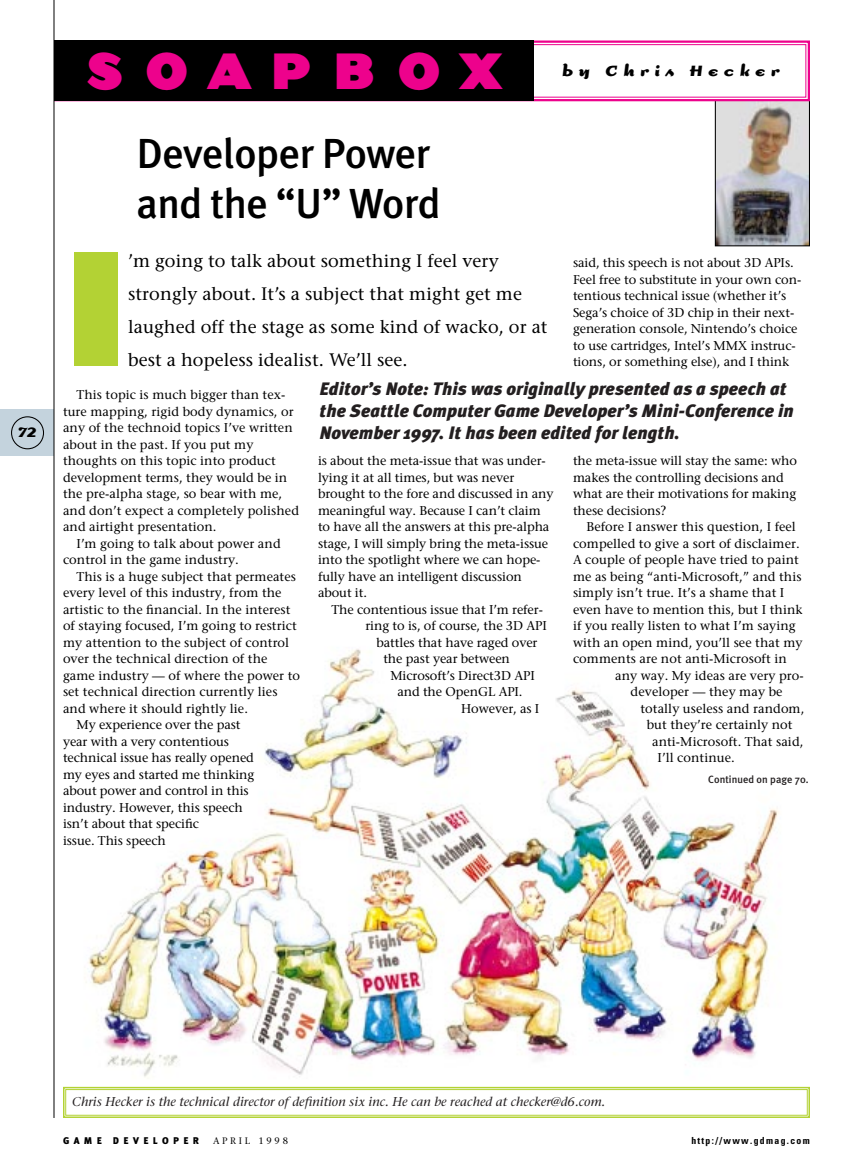
<style>
.page{position:relative;width:864px;height:1175px;background:#fff}
.page>*{position:absolute;margin:0;border:0;box-sizing:border-box;transform-origin:0 0}
.t1{font:900 153.45px "Dogma";color:#b3d234}
.t2{font:900 48px "Dogma";letter-spacing:.49em;color:#ed028c}
.t3{font:500 42px/49.5px "Meta Plus";letter-spacing:-.01em;color:#000}
.t4{font:18px/33px "Stone Serif";letter-spacing:.005em;color:#000}
.t5{font:italic 900 18px/21.6px "Meta Plus";letter-spacing:.005em;color:#231f20}
.t6{font:700 16.5px "Dogma Script";letter-spacing:.305em;color:#000}
.t7{font:700 15px "Dogma Script";color:#000}
.t8{font:12.75px/16.5px "Stone Serif";letter-spacing:.005em;color:#000}
.t9{font:italic 12.75px "Stone Serif";letter-spacing:.005em;color:#231f20}
.t10{font:500 10.5px "Meta Plus";letter-spacing:.005em;color:#231f20}
.t11{font:700 condensed 9.75px "Univers";letter-spacing:.135em;color:#000}
.t12{font:900 9.75px "Meta Plus";letter-spacing:.45em;color:#000}
.t13{font:9.3px "Stone Serif";letter-spacing:.295em;color:#000}
</style>
<div class="page">
<img style="left:717px;top:101px;width:91px;height:143px">
<div style="left:715px;top:96px;width:95px;height:150px;border:1px solid #000"></div>
<div style="left:0;top:410px;width:54px;height:46px;background:#c4d3dd"></div>
<div style="left:11px;top:416px;width:33px;height:33px;border:1px solid #000;border-radius:50%"></div>
<div style="left:54px;top:40px;width:756px;height:61px;background:#fff"></div>
<div style="left:54px;top:40px;width:756px;height:61px;border:2px solid #ed028c"></div>
<div style="left:58px;top:44px;width:748px;height:54px;border:1px solid #ed028c"></div>
<div style="left:54px;top:40px;width:480px;height:61px;background:#000"></div>
<hr style="left:54px;top:0;width:1px;height:1118px;background:#000">
<div style="left:63px;top:1086px;width:747px;height:32px;border:2px solid #b3d234"></div>
<div style="left:65px;top:1089px;width:743px;height:26px;border:1px solid #b3d234"></div>
<img style="left:86px;top:649px;width:693px;height:428px">
<div style="left:672px;top:773px;width:138px;height:15px;background:#fff"></div>
<p class="t7" style="left:17px;top:427px;width:21px">72</p>
<h2 class="t2" style="left:88px;top:54px;width:413px">SOAPBOX</h2>
<p class="t6" style="left:561px;top:64px;width:220px">by Chris Hecker</p>
<h3 class="t3" style="left:136px;top:134px;width:306px">Developer Power and the “U” Word</h3>
<h1 class="t1" style="left:63px;top:256px;width:67px">I</h1>
<h3 class="t4" style="left:128px;top:246px;width:421px">’m going to talk about something I feel very strongly about. It’s a subject that might get me laughed off the stage as some kind of wacko, or at best a hopeless idealist. We’ll see.</h3>
<p class="t8" style="left:573px;top:256px;width:230px">said, this speech is not about 3D APIs.<br>Feel free to substitute in your own con&shy;tentious technical issue (whether it’s Sega’s choice of 3D chip in their next&shy;generation console, Nintendo’s choice to use cartridges, Intel’s MMX instruc&shy;tions, or something else), and I think</p>
<p class="t8" style="left:63px;top:388px;width:238px;text-indent:13px">This topic is much bigger than tex&shy;ture mapping, rigid body dynamics, or any of the technoid topics I’ve written about in the past. If you put my thoughts on this topic into product development terms, they would be in the pre-alpha stage, so bear with me, and don’t expect a completely polished and airtight presentation.</p>
<p class="t8" style="left:63px;top:536px;width:219px;text-indent:13px">I’m going to talk about power and control in the game industry.</p>
<p class="t8" style="left:76px;top:569px;width:221px">This is a huge subject that permeates</p>
<p class="t8" style="left:63px;top:586px;width:220px">every level of this industry, from the</p>
<p class="t8" style="left:63px;top:602px;width:229px">artistic to the financial. In the interest</p>
<p class="t8" style="left:63px;top:619px;width:235px">of staying focused, I’m going to restrict</p>
<p class="t8" style="left:63px;top:635px;width:228px">my attention to the subject of control</p>
<p class="t8" style="left:63px;top:652px;width:206px">over the technical direction of the</p>
<p class="t8" style="left:63px;top:668px;width:239px">game industry — of where the power to</p>
<p class="t8" style="left:63px;top:685px;width:216px">set technical direction currently lies</p>
<p class="t8" style="left:63px;top:701px;width:187px">and where it should rightly lie.</p>
<p class="t8" style="left:76px;top:718px;width:166px">My experience over the past</p>
<p class="t8" style="left:63px;top:734px;width:168px">year with a very contentious</p>
<p class="t8" style="left:63px;top:751px;width:192px">technical issue has really opened</p>
<p class="t8" style="left:63px;top:767px;width:193px">my eyes and started me thinking</p>
<p class="t8" style="left:63px;top:784px;width:187px">about power and control in this</p>
<p class="t8" style="left:63px;top:800px;width:181px">industry. However, this speech</p>
<p class="t8" style="left:63px;top:817px;width:138px">isn’t about that specific</p>
<p class="t8" style="left:63px;top:833px;width:105px">issue. This speech</p>
<h3 class="t5" style="left:320px;top:380px;width:476px">Editor’s Note: This was originally presented as a speech at the Seattle Computer Game Developer’s Mini-Conference in<br>November 1997. It has been edited for length.</h3>
<p class="t8" style="left:318px;top:454px;width:237px">is about the meta-issue that was under&shy;lying it at all times, but was never brought to the fore and discussed in any meaningful way. Because I can’t claim to have all the answers at this pre-alpha stage, I will simply bring the meta-issue into the spotlight where we can hope&shy;fully have an intelligent discussion about it.</p>
<p class="t8" style="left:332px;top:602px;width:213px">The contentious issue that I’m refer-</p>
<p class="t8" style="left:365px;top:619px;width:183px">ring to is, of course, the 3D API</p>
<p class="t8" style="left:376px;top:635px;width:163px">battles that have raged over</p>
<p class="t8" style="left:383px;top:652px;width:128px">the past year between</p>
<p class="t8" style="left:390px;top:668px;width:146px">Microsoft’s Direct3D API</p>
<p class="t8" style="left:397px;top:685px;width:127px">and the OpenGL API.</p>
<p class="t8" style="left:461px;top:701px;width:80px">However, as I</p>
<p class="t8" style="left:573px;top:454px;width:225px">the meta-issue will stay the same: who makes the controlling decisions and what are their motivations for making these decisions?</p>
<p class="t8" style="left:573px;top:520px;width:231px;text-indent:13px">Before I answer this question, I feel compelled to give a sort of disclaimer.<br>A couple of people have tried to paint me as being “anti-Microsoft,” and this simply isn’t true. It’s a shame that I even have to mention this, but I think if you really listen to what I’m saying with an open mind, you’ll see that my comments are not anti-Microsoft in</p>
<p class="t8" style="left:615px;top:668px;width:190px;text-align:center">any way. My ideas are very pro&shy;developer — they may be</p>
<p class="t8" style="left:641px;top:701px;width:165px">totally useless and random,</p>
<p class="t8" style="left:647px;top:718px;width:147px">but they’re certainly not</p>
<p class="t8" style="left:652px;top:734px;width:153px">anti-Microsoft. That said,</p>
<p class="t8" style="left:658px;top:751px;width:79px">I’ll continue.</p>
<p class="t10" style="left:708px;top:775px;width:102px">Continued on page 70.</p>
<p class="t9" style="left:72px;top:1096px;width:535px">Chris Hecker is the technical director of definition six inc. He can be reached at checker@d6.com.</p>
<p class="t12" style="left:63px;top:1136px;width:138px">GAME DEVELOPER</p>
<p class="t13" style="left:213px;top:1136px;width:77px">APRIL 1998</p>
<p class="t11" style="left:691px;top:1136px;width:120px">http://www.gdmag.com</p>
</div>
